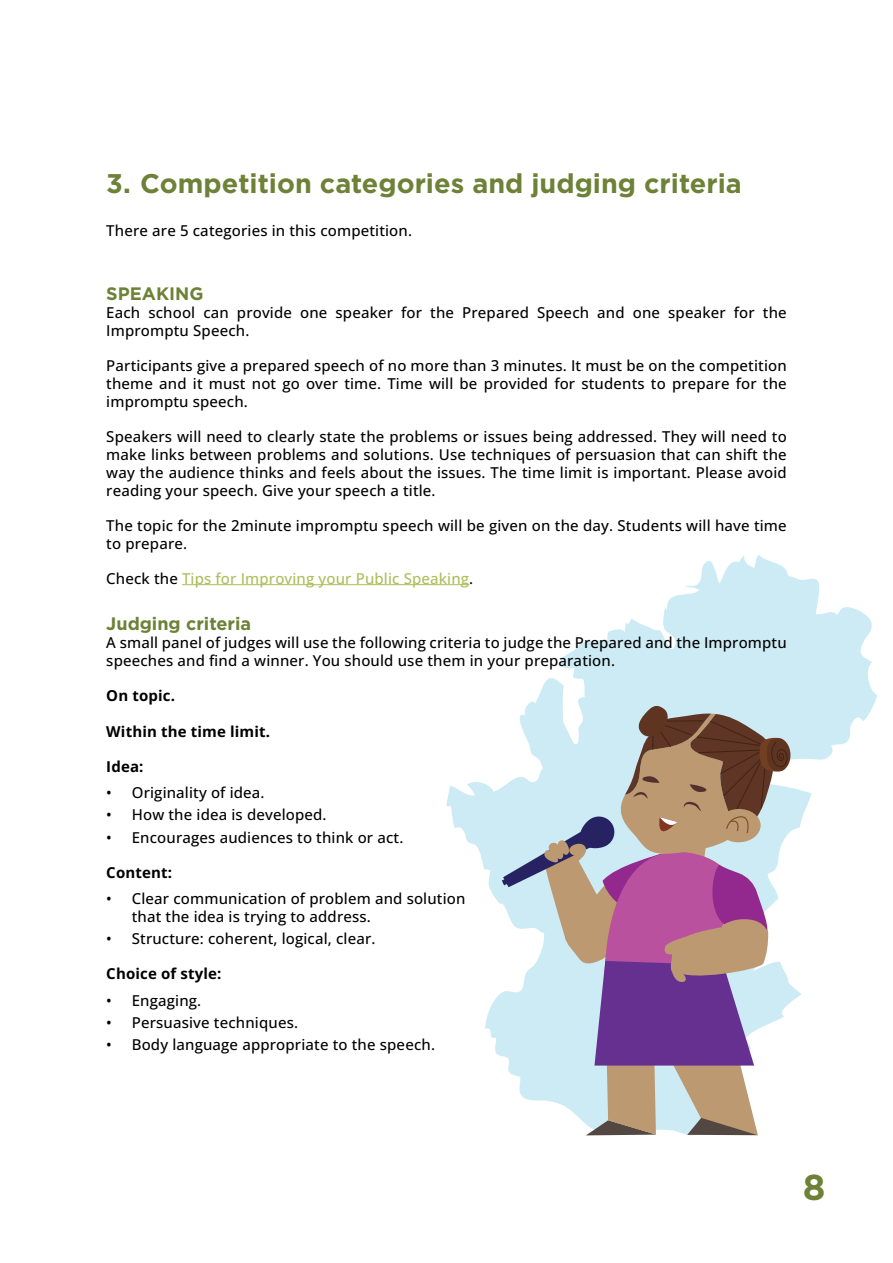
<style>
.page{position:relative;width:893px;height:1263px;background:#fff}
.page>*{position:absolute;margin:0;border:0;box-sizing:border-box;transform-origin:0 0}
.t1{font:700 36px "Gotham HTF";color:#6d8137}
.t2{font:700 27px "Gotham HTF";color:#6d8137}
.t3{font:700 18px "Gotham HTF";color:#6d8137}
.t4{font:500 15px/18px "Open Sans";letter-spacing:.01em;color:#000}
.t5{font:700 15px "Open Sans";letter-spacing:.01em;color:#000}
.t6{font:500 15px "Open Sans";letter-spacing:.01em;color:#aebd5b}
.s1{color:#000}
</style>
<div class="page">
<svg style="left:446px;top:555px;width:431px;height:581px"></svg>
<hr style="left:182px;top:584px;width:287px;height:1px;background:#aebd5b">
<svg style="left:502px;top:702px;width:288px;height:433px;background:#b7a8b6"></svg>
<h2 class="t2" style="left:106px;top:168px;width:637px">3. Competition categories and judging criteria</h2>
<p class="t4" style="left:106px;top:222px;width:307px">There are 5 categories in this competition.</p>
<p class="t3" style="left:106px;top:283px;width:99px">SPEAKING</p>
<p class="t4" style="left:106px;top:303px;width:682px">Each school can provide one speaker for the Prepared Speech and one speaker for the<br>Impromptu Speech.</p>
<p class="t4" style="left:106px;top:356px;width:682px;text-align:justify">Participants give a prepared speech of no more than 3 minutes. It must be on the competition theme and it must not go over time. Time will be provided for students to prepare for the impromptu speech.</p>
<p class="t4" style="left:106px;top:427px;width:682px;text-align:justify">Speakers will need to clearly state the problems or issues being addressed. They will need to make links between problems and solutions. Use techniques of persuasion that can shift the way the audience thinks and feels about the issues. The time limit is important. Please avoid reading your speech. Give your speech a title.</p>
<p class="t4" style="left:106px;top:516px;width:682px">The topic for the 2minute impromptu speech will be given on the day. Students will have time to prepare.</p>
<p class="t6" style="left:106px;top:568px;width:369px"><span class="s1">Check the</span> Tips for Improving your Public Speaking<span class="s1">.</span></p>
<p class="t3" style="left:106px;top:614px;width:146px">Judging criteria</p>
<p class="t4" style="left:106px;top:634px;width:682px">A small panel of judges will use the following criteria to judge the Prepared and the Impromptu speeches and find a winner. You should use them in your preparation.</p>
<p class="t5" style="left:106px;top:686px;width:70px">On topic.</p>
<p class="t5" style="left:106px;top:721px;width:165px">Within the time limit.</p>
<p class="t5" style="left:106px;top:756px;width:39px">Idea:</p>
<p class="t4" style="left:106px;top:783px;width:160px">• Originality of idea.</p>
<p class="t4" style="left:106px;top:805px;width:222px">• How the idea is developed.</p>
<p class="t4" style="left:106px;top:828px;width:299px">• Encourages audiences to think or act.</p>
<p class="t5" style="left:106px;top:862px;width:67px">Content:</p>
<p class="t4" style="left:132px;top:889px;width:335px;text-indent:-26px">• Clear communication of problem and solution that the idea is trying to address.</p>
<p class="t4" style="left:106px;top:929px;width:271px">• Structure: coherent, logical, clear.</p>
<p class="t5" style="left:106px;top:963px;width:117px">Choice of style:</p>
<p class="t4" style="left:106px;top:991px;width:97px">• Engaging.</p>
<p class="t4" style="left:106px;top:1013px;width:193px">• Persuasive techniques.</p>
<p class="t4" style="left:106px;top:1035px;width:330px">• Body language appropriate to the speech.</p>
<h1 class="t1" style="left:803px;top:1166px;width:24px">8</h1>
</div>
